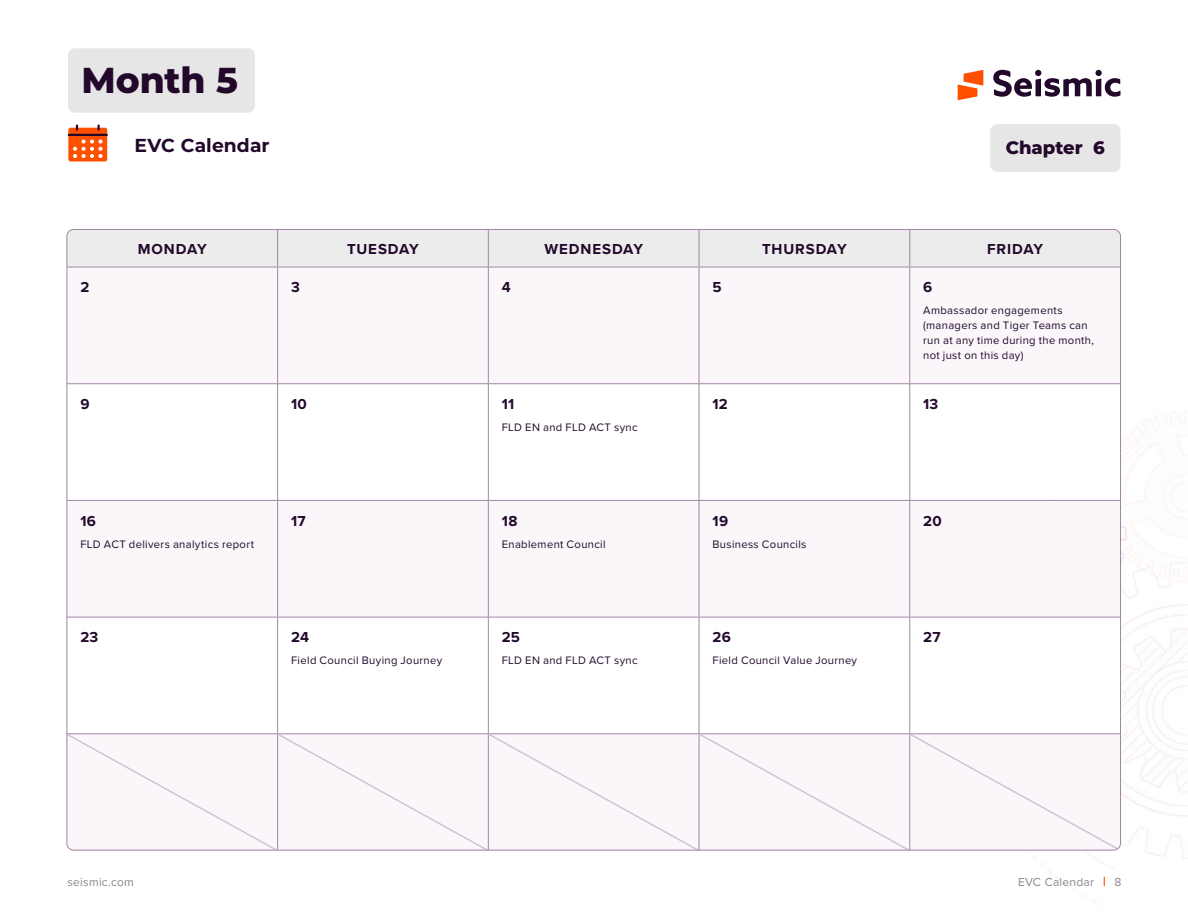
<style>
.page{position:relative;width:1188px;height:918px;background:#fff}
.page>*{position:absolute;margin:0;border:0;box-sizing:border-box;transform-origin:0 0}
.t1{font:800 36px "Montserrat";letter-spacing:-.005em;color:#22092b}
.Body{font:700 18.75px "Montserrat";letter-spacing:.005em;color:#22092b}
.t2{font:800 18px "Montserrat";letter-spacing:-.005em;color:#22092b}
.t3{font:700 15px "Proxima Nova";letter-spacing:.035em;color:#22092b}
.t4{font:700 15px "Proxima Nova";letter-spacing:.055em;color:#22092b}
.t5{font:700 15px "Proxima Nova";letter-spacing:.06em;color:#22092b}
.t6{font:12px "Proxima Nova";letter-spacing:.02em;color:#8b868c}
.t7{font:11.25px/15px "Proxima Nova";letter-spacing:.03em;color:#22092b}
</style>
<div class="page">
<img style="left:1029px;top:411px;width:159px;height:492px">
<svg style="left:958px;top:70px;width:25px;height:30px"></svg>
<svg style="left:993px;top:70px;width:127px;height:27px"></svg>
<div style="left:1095px;top:70px;width:7px;height:6px;background:#22092b;border-radius:50%"></div>
<div style="left:67px;top:229px;width:1053px;height:38px;background:#ececec"></div>
<svg style="left:69px;top:384px;width:1050px;height:349px"></svg>
<hr style="left:277px;top:229px;width:1px;height:38px;background:#a186a4">
<hr style="left:488px;top:229px;width:1px;height:38px;background:#a186a4">
<hr style="left:699px;top:229px;width:1px;height:38px;background:#a186a4">
<hr style="left:909px;top:229px;width:1px;height:38px;background:#a186a4">
<hr style="left:67px;top:267px;width:211px;height:1px;background:#a186a4">
<hr style="left:278px;top:267px;width:210px;height:1px;background:#a186a4">
<hr style="left:277px;top:267px;width:1px;height:116px;background:#a186a4">
<hr style="left:488px;top:267px;width:211px;height:1px;background:#a186a4">
<hr style="left:488px;top:267px;width:1px;height:116px;background:#a186a4">
<hr style="left:699px;top:267px;width:211px;height:1px;background:#a186a4">
<hr style="left:699px;top:267px;width:1px;height:116px;background:#a186a4">
<hr style="left:910px;top:267px;width:210px;height:1px;background:#a186a4">
<hr style="left:909px;top:267px;width:1px;height:116px;background:#a186a4">
<hr style="left:67px;top:383px;width:211px;height:1px;background:#a186a4">
<hr style="left:278px;top:383px;width:210px;height:1px;background:#a186a4">
<hr style="left:277px;top:384px;width:1px;height:116px;background:#a186a4">
<hr style="left:488px;top:383px;width:211px;height:1px;background:#a186a4">
<hr style="left:488px;top:384px;width:1px;height:116px;background:#a186a4">
<hr style="left:699px;top:383px;width:211px;height:1px;background:#a186a4">
<hr style="left:699px;top:384px;width:1px;height:116px;background:#a186a4">
<hr style="left:910px;top:383px;width:210px;height:1px;background:#a186a4">
<hr style="left:909px;top:384px;width:1px;height:116px;background:#a186a4">
<hr style="left:67px;top:500px;width:211px;height:1px;background:#a186a4">
<hr style="left:278px;top:500px;width:210px;height:1px;background:#a186a4">
<hr style="left:277px;top:501px;width:1px;height:116px;background:#a186a4">
<hr style="left:488px;top:500px;width:211px;height:1px;background:#a186a4">
<hr style="left:488px;top:501px;width:1px;height:116px;background:#a186a4">
<hr style="left:699px;top:500px;width:211px;height:1px;background:#a186a4">
<hr style="left:699px;top:501px;width:1px;height:116px;background:#a186a4">
<hr style="left:910px;top:500px;width:210px;height:1px;background:#a186a4">
<hr style="left:909px;top:501px;width:1px;height:116px;background:#a186a4">
<hr style="left:67px;top:617px;width:211px;height:1px;background:#a186a4">
<hr style="left:278px;top:617px;width:210px;height:1px;background:#a186a4">
<hr style="left:277px;top:617px;width:1px;height:116px;background:#a186a4">
<hr style="left:488px;top:617px;width:211px;height:1px;background:#a186a4">
<hr style="left:488px;top:617px;width:1px;height:116px;background:#a186a4">
<hr style="left:699px;top:617px;width:211px;height:1px;background:#a186a4">
<hr style="left:699px;top:617px;width:1px;height:116px;background:#a186a4">
<hr style="left:910px;top:617px;width:210px;height:1px;background:#a186a4">
<hr style="left:909px;top:617px;width:1px;height:116px;background:#a186a4">
<hr style="left:67px;top:733px;width:211px;height:1px;background:#a186a4">
<hr style="left:278px;top:733px;width:210px;height:1px;background:#a186a4">
<hr style="left:488px;top:733px;width:211px;height:1px;background:#a186a4">
<hr style="left:699px;top:733px;width:211px;height:1px;background:#a186a4">
<hr style="left:910px;top:733px;width:210px;height:1px;background:#a186a4">
<div style="left:67px;top:734px;width:1053px;height:116px;background:#faf6fa"></div>
<div style="left:990px;top:124px;width:130px;height:48px;background:#e6e6e6;border-radius:7px"></div>
<svg style="left:68px;top:125px;width:39px;height:36px"></svg>
<div style="left:68px;top:48px;width:187px;height:65px;background:#e6e6e6;border-radius:7px"></div>
<p class="t1" style="left:82px;top:57px;width:158px">Month 5</p>
<p class="Body" style="left:135px;top:133px;width:137px">EVC Calendar</p>
<h1 class="t2" style="left:1006px;top:135px;width:101px">Chapter 6</h1>
<p class="t3" style="left:138px;top:237px;width:71px">MONDAY</p>
<p class="t4" style="left:347px;top:237px;width:73px">TUESDAY</p>
<p class="t5" style="left:544px;top:237px;width:100px">WEDNESDAY</p>
<p class="t4" style="left:762px;top:237px;width:86px">THURSDAY</p>
<p class="t3" style="left:987px;top:237px;width:58px">FRIDAY</p>
<p class="t3" style="left:80px;top:276px;width:10px">2</p>
<p class="t3" style="left:291px;top:276px;width:10px">3</p>
<p class="t3" style="left:502px;top:276px;width:10px">4</p>
<p class="t3" style="left:713px;top:276px;width:11px">5</p>
<p class="t3" style="left:923px;top:276px;width:11px">6</p>
<p class="t7" style="left:923px;top:302px;width:172px">Ambassador engagements (managers and Tiger Teams can run at any time during the month, not just on this day)</p>
<p class="t3" style="left:80px;top:393px;width:11px">9</p>
<p class="t3" style="left:291px;top:393px;width:17px">10</p>
<p class="t3" style="left:502px;top:393px;width:14px">11</p>
<p class="t7" style="left:502px;top:419px;width:137px">FLD EN and FLD ACT sync</p>
<p class="t3" style="left:713px;top:393px;width:17px">12</p>
<p class="t3" style="left:923px;top:393px;width:17px">13</p>
<p class="t3" style="left:80px;top:510px;width:17px">16</p>
<p class="t7" style="left:80px;top:536px;width:175px">FLD ACT delivers analytics report</p>
<p class="t3" style="left:291px;top:510px;width:16px">17</p>
<p class="t3" style="left:502px;top:510px;width:17px">18</p>
<p class="t7" style="left:502px;top:536px;width:105px">Enablement Council</p>
<p class="t3" style="left:713px;top:510px;width:17px">19</p>
<p class="t7" style="left:713px;top:536px;width:95px">Business Councils</p>
<p class="t3" style="left:923px;top:510px;width:20px">20</p>
<p class="t3" style="left:80px;top:626px;width:20px">23</p>
<p class="t3" style="left:291px;top:626px;width:20px">24</p>
<p class="t7" style="left:291px;top:652px;width:153px">Field Council Buying Journey</p>
<p class="t3" style="left:502px;top:626px;width:20px">25</p>
<p class="t7" style="left:502px;top:652px;width:137px">FLD EN and FLD ACT sync</p>
<p class="t3" style="left:713px;top:626px;width:20px">26</p>
<p class="t7" style="left:713px;top:652px;width:146px">Field Council Value Journey</p>
<p class="t3" style="left:923px;top:626px;width:19px">27</p>
<p class="t6" style="left:68px;top:873px;width:68px">seismic.com</p>
<p class="t6" style="left:1018px;top:873px;width:78px">EVC Calendar</p>
<p class="t6" style="left:1114px;top:873px;width:8px">8</p>
</div>
